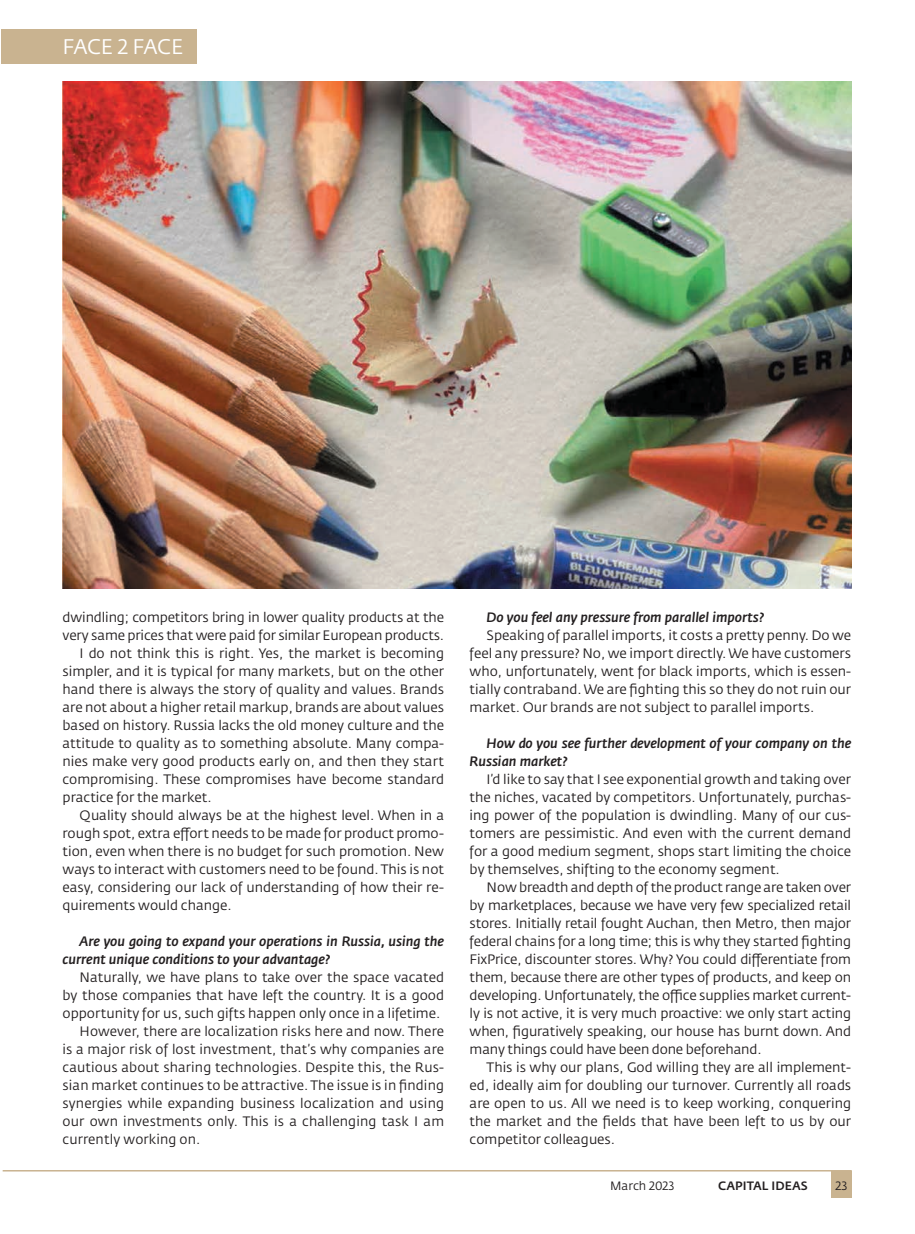
<style>
.page{position:relative;width:915px;height:1234px;background:#fff}
.page>*{position:absolute;margin:0;border:0;box-sizing:border-box;transform-origin:0 0}
.t1{font:21px "Fedra Sans Pro";letter-spacing:-.02em;color:#fff}
.t2{font:13.5px/18px "Fedra Sans Pro";color:#231f20;text-align:justify}
.t3{font:italic 500 13.5px/18px "Fedra Sans Pro";color:#231f20}
.t4{font:500 12px "Fedra Sans Pro";letter-spacing:.01em;color:#231f20}
.t5{font:12px "Fedra Sans Pro";letter-spacing:.005em;color:#231f20}
</style>
<div class="page">
<div style="left:1px;top:30px;width:195px;height:34px;background:#c9b390"></div>
<img style="left:62px;top:81px;width:788px;height:507px">
<div style="left:831px;top:1171px;width:20px;height:26px;background:#c9b390"></div>
<hr style="left:3px;top:1169px;width:848px;height:2px;background:#c9b390">
<h1 class="t1" style="left:62px;top:34px;width:122px">FACE 2 FACE</h1>
<p class="t2" style="left:63px;top:608px;width:383px">dwindling; competitors bring in lower quality products at the</p>
<p class="t2" style="left:63px;top:626px;width:383px">very same prices that were paid for similar European products.</p>
<p class="t2" style="left:80px;top:644px;width:366px">I do not think this is right. Yes, the market is becoming</p>
<p class="t2" style="left:63px;top:662px;width:383px">simpler, and it is typical for many markets, but on the other</p>
<p class="t2" style="left:63px;top:680px;width:383px">hand there is always the story of quality and values. Brands</p>
<p class="t2" style="left:63px;top:698px;width:383px">are not about a higher retail markup, brands are about values</p>
<p class="t2" style="left:63px;top:716px;width:383px">based on history. Russia lacks the old money culture and the</p>
<p class="t2" style="left:63px;top:734px;width:383px">attitude to quality as to something absolute. Many compa-</p>
<p class="t2" style="left:63px;top:752px;width:383px">nies make very good products early on, and then they start</p>
<p class="t2" style="left:63px;top:770px;width:383px">compromising. These compromises have become standard</p>
<p class="t2" style="left:63px;top:788px;width:151px">practice for the market.</p>
<p class="t2" style="left:80px;top:806px;width:366px">Quality should always be at the highest level. When in a</p>
<p class="t2" style="left:63px;top:824px;width:383px">rough spot, extra effort needs to be made for product promo-</p>
<p class="t2" style="left:63px;top:842px;width:383px">tion, even when there is no budget for such promotion. New</p>
<p class="t2" style="left:63px;top:860px;width:383px">ways to interact with customers need to be found. This is not</p>
<p class="t2" style="left:63px;top:878px;width:383px">easy, considering our lack of understanding of how their re-</p>
<p class="t2" style="left:63px;top:896px;width:170px">quirements would change.</p>
<p class="t3" style="left:63px;top:932px;width:383px;text-indent:17px">Are you going to expand your operations in Russia, using the current unique conditions to your advantage?</p>
<p class="t2" style="left:80px;top:968px;width:366px">Naturally, we have plans to take over the space vacated</p>
<p class="t2" style="left:63px;top:986px;width:383px">by those companies that have left the country. It is a good</p>
<p class="t2" style="left:63px;top:1004px;width:379px">opportunity for us, such gifts happen only once in a lifetime.</p>
<p class="t2" style="left:80px;top:1022px;width:366px">However, there are localization risks here and now. There</p>
<p class="t2" style="left:63px;top:1040px;width:383px">is a major risk of lost investment, that’s why companies are</p>
<p class="t2" style="left:63px;top:1058px;width:383px">cautious about sharing technologies. Despite this, the Rus-</p>
<p class="t2" style="left:63px;top:1076px;width:383px">sian market continues to be attractive. The issue is in finding</p>
<p class="t2" style="left:63px;top:1094px;width:383px">synergies while expanding business localization and using</p>
<p class="t2" style="left:63px;top:1112px;width:383px">our own investments only. This is a challenging task I am</p>
<p class="t2" style="left:63px;top:1130px;width:139px">currently working on.</p>
<p class="t3" style="left:486px;top:608px;width:278px">Do you feel any pressure from parallel imports?</p>
<p class="t2" style="left:469px;top:626px;width:383px;text-indent:17px">Speaking of parallel imports, it costs a pretty penny. Do we feel any pressure? No, we import directly. We have customers who, unfortunately, went for black imports, which is essen&shy;tially contraband. We are fighting this so they do not ruin our market. Our brands are not subject to parallel imports.</p>
<p class="t3" style="left:469px;top:734px;width:383px;text-indent:17px">How do you see further development of your company on the<br>Russian market?</p>
<p class="t2" style="left:469px;top:770px;width:383px;text-indent:17px">I’d like to say that I see exponential growth and taking over the niches, vacated by competitors. Unfortunately, purchas&shy;ing power of the population is dwindling. Many of our cus&shy;tomers are pessimistic. And even with the current demand for a good medium segment, shops start limiting the choice by themselves, shifting to the economy segment.</p>
<p class="t2" style="left:469px;top:878px;width:383px;text-indent:17px">Now breadth and depth of the product range are taken over by marketplaces, because we have very few specialized retail stores. Initially retail fought Auchan, then Metro, then major federal chains for a long time; this is why they started fighting FixPrice, discounter stores. Why? You could differentiate from them, because there are other types of products, and keep on developing. Unfortunately, the office supplies market current&shy;ly is not active, it is very much proactive: we only start acting when, figuratively speaking, our house has burnt down. And many things could have been done beforehand.</p>
<p class="t2" style="left:469px;top:1058px;width:383px;text-indent:17px">This is why our plans, God willing they are all implement&shy;ed, ideally aim for doubling our turnover. Currently all roads are open to us. All we need is to keep working, conquering the market and the fields that have been left to us by our competitor colleagues.</p>
<p class="t5" style="left:610px;top:1177px;width:66px">March 2023</p>
<p class="t4" style="left:718px;top:1177px;width:91px">CAPITAL IDEAS</p>
<p class="t5" style="left:835px;top:1177px;width:13px">23</p>
</div>
